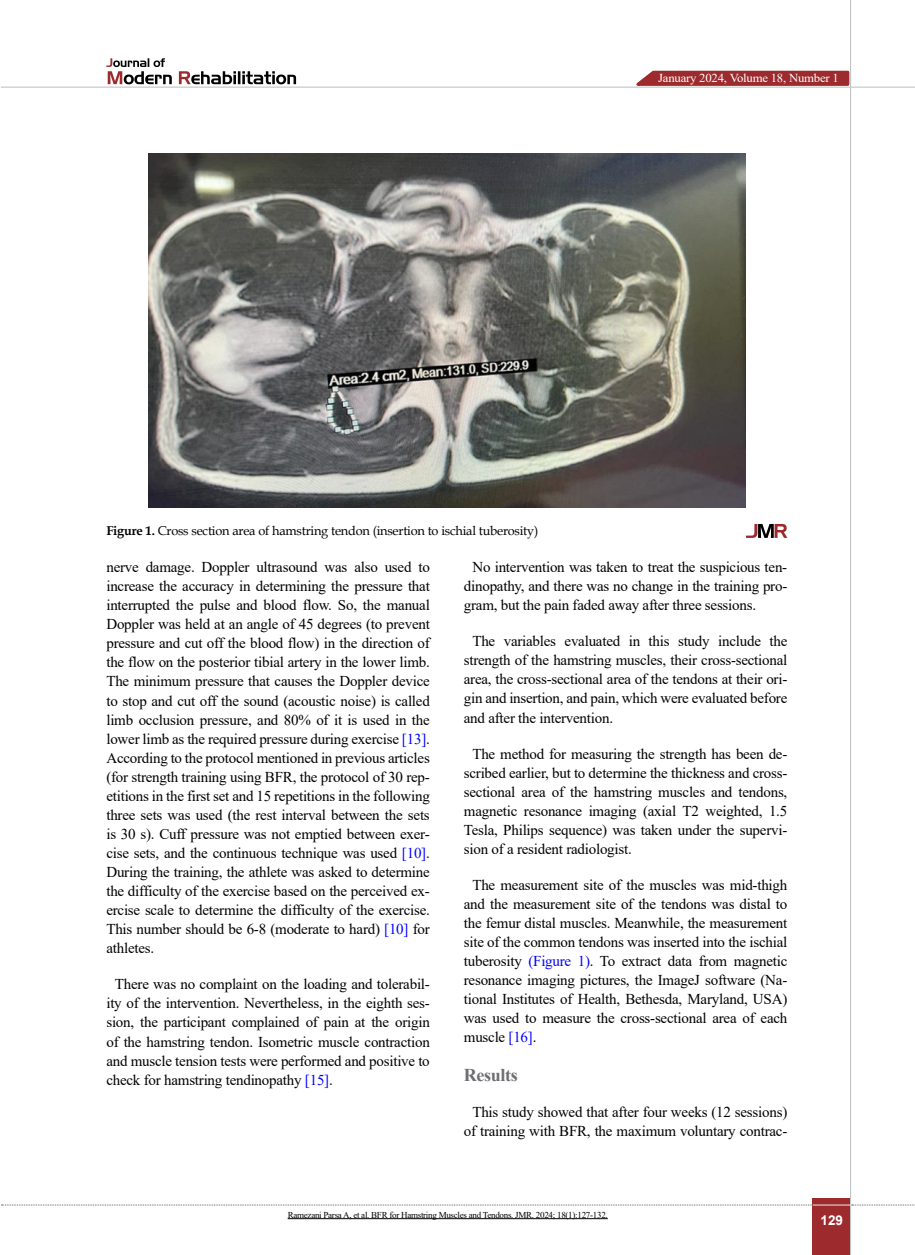
<style>
.page{position:relative;width:915px;height:1255px;background:#fff}
.page>*{position:absolute;margin:0;border:0;box-sizing:border-box;transform-origin:0 0}
.t1{font:700 18px "Times New Roman";letter-spacing:-.02em;color:#6d6e71}
.t2{font:15px/19px "Times New Roman";letter-spacing:-.015em;color:#000;text-align:justify}
.t3{font:700 13.5px "Arial";color:#fff}
.t4{font:12.75px "Book Antiqua";letter-spacing:-.015em;color:#000}
.t5{font:12.15px "Times New Roman";letter-spacing:-.015em;color:#fff;scale:1.05 1}
.t6{font:9px "Times New Roman";letter-spacing:-.03em;color:#000}
.s1{font-weight:700}
.s2{color:#00f}
</style>
<div class="page">
<div style="left:812px;top:1198px;width:38px;height:56px;background:#9d2a2d"></div>
<hr style="left:849px;top:0;width:1px;height:1254px;background:#c2c4c6">
<hr style="left:1px;top:87px;width:913px;height:1px;background:#c2c4c6">
<hr style="left:812px;top:1204px;width:38px;height:1px;background:#ebebec">
<svg style="left:2px;top:1204px;width:810px;height:1px"></svg>
<svg style="left:851px;top:1204px;width:64px;height:1px"></svg>
<svg style="left:179px;top:71px;width:117px;height:13px"></svg>
<svg style="left:106px;top:58px;width:66px;height:26px"></svg>
<img style="left:148px;top:153px;width:597px;height:354px">
<svg style="left:746px;top:524px;width:41px;height:14px"></svg>
<hr style="left:287px;top:1218px;width:320px;height:1px;background:#000">
<svg style="left:629px;top:69px;width:221px;height:18px;background:#b05658"></svg>
<p class="t5" style="left:658px;top:69px;width:174px">January 2024, Volume 18, Number 1</p>
<p class="t4" style="left:106px;top:521px;width:433px"><span class="s1">Figure 1.</span> Cross section area of hamstring tendon (insertion to ischial tuberosity)</p>
<p class="t2" style="left:106px;top:557px;width:325px">nerve damage. Doppler ultrasound was also used to increase the accuracy in determining the pressure that interrupted the pulse and blood flow. So, the manual Doppler was held at an angle of 45 degrees (to prevent pressure and cut off the blood flow) in the direction of the flow on the posterior tibial artery in the lower limb.<br>The minimum pressure that causes the Doppler device to stop and cut off the sound (acoustic noise) is called limb occlusion pressure, and 80% of it is used in the lower limb as the required pressure during exercise <span class="s2">[13]</span>.<br>According to the protocol mentioned in previous articles (for strength training using BFR, the protocol of 30 rep&shy;etitions in the first set and 15 repetitions in the following three sets was used (the rest interval between the sets is 30 s). Cuff pressure was not emptied between exer&shy;cise sets, and the continuous technique was used <span class="s2">[10]</span>.<br>During the training, the athlete was asked to determine the difficulty of the exercise based on the perceived ex&shy;ercise scale to determine the difficulty of the exercise.<br>This number should be 6-8 (moderate to hard) <span class="s2">[10]</span> for athletes.</p>
<p class="t2" style="left:106px;top:974px;width:325px;text-indent:9px">There was no complaint on the loading and tolerabil&shy;ity of the intervention. Nevertheless, in the eighth ses&shy;sion, the participant complained of pain at the origin of the hamstring tendon. Isometric muscle contraction and muscle tension tests were performed and positive to check for hamstring tendinopathy <span class="s2">[15]</span>.</p>
<p class="t2" style="left:463px;top:557px;width:325px;text-indent:9px">No intervention was taken to treat the suspicious ten&shy;dinopathy, and there was no change in the training pro&shy;gram, but the pain faded away after three sessions.</p>
<p class="t2" style="left:463px;top:631px;width:325px;text-indent:9px">The variables evaluated in this study include the strength of the hamstring muscles, their cross-sectional area, the cross-sectional area of the tendons at their ori&shy;gin and insertion, and pain, which were evaluated before and after the intervention.</p>
<p class="t2" style="left:463px;top:743px;width:325px;text-indent:9px">The method for measuring the strength has been de&shy;scribed earlier, but to determine the thickness and cross&shy;sectional area of the hamstring muscles and tendons, magnetic resonance imaging (axial T2 weighted, 1.5<br>Tesla, Philips sequence) was taken under the supervi&shy;sion of a resident radiologist.</p>
<p class="t2" style="left:463px;top:874px;width:325px;text-indent:9px">The measurement site of the muscles was mid-thigh and the measurement site of the tendons was distal to the femur distal muscles. Meanwhile, the measurement site of the common tendons was inserted into the ischial tuberosity <span class="s2">(Figure 1)</span>. To extract data from magnetic resonance imaging pictures, the ImageJ software (Na&shy;tional Institutes of Health, Bethesda, Maryland, USA) was used to measure the cross-sectional area of each muscle <span class="s2">[16]</span>.</p>
<p class="t1" style="left:463px;top:1062px;width:55px">Results</p>
<p class="t2" style="left:463px;top:1102px;width:325px;text-align:center">This study showed that after four weeks (12 sessions) of training with BFR, the maximum voluntary contrac-</p>
<p class="t6" style="left:287px;top:1208px;width:321px">Ramezani Parsa A, et al. BFR for Hamstring Muscles and Tendons. JMR. 2024; 18(1):127-132.</p>
<p class="t3" style="left:820px;top:1210px;width:24px">129</p>
</div>
